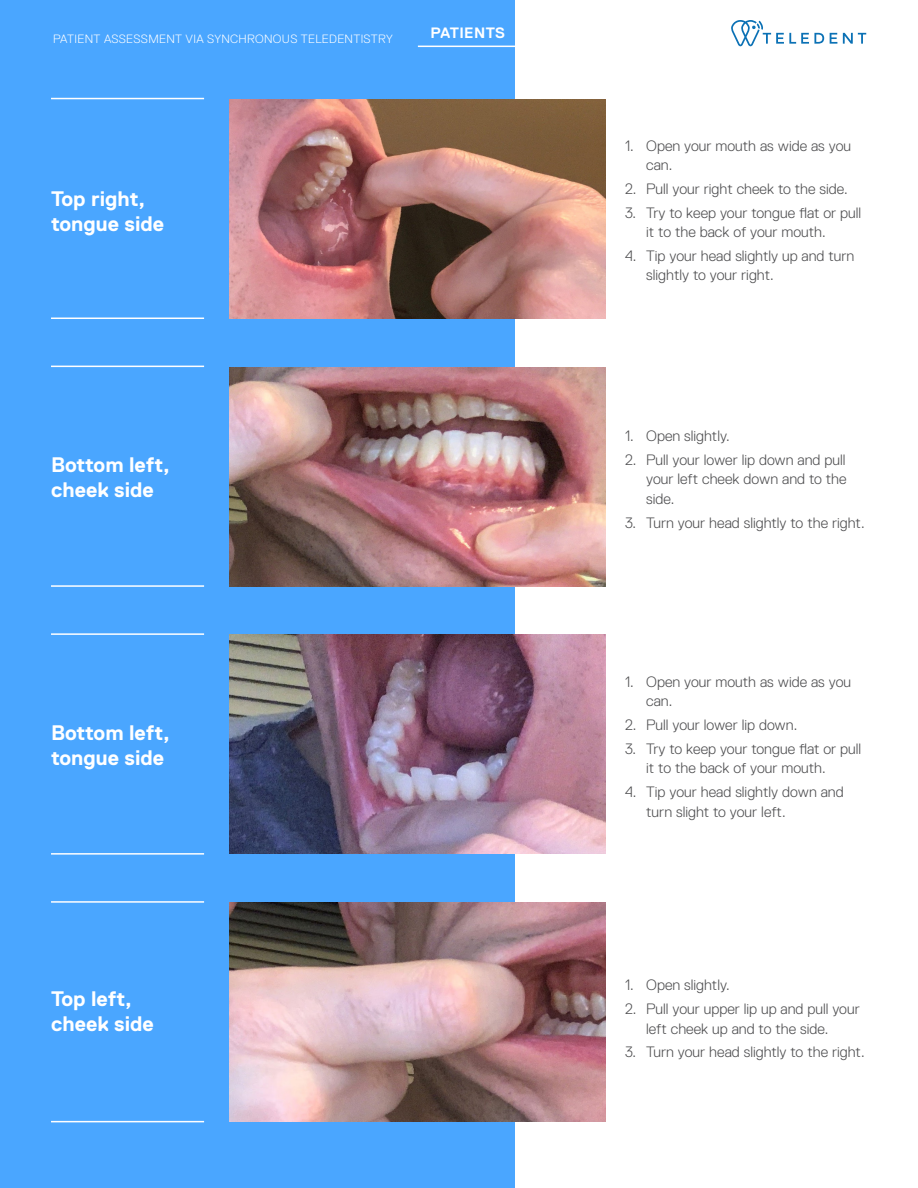
<style>
.page{position:relative;width:918px;height:1188px;background:#fff}
.page>*{position:absolute;margin:0;border:0;box-sizing:border-box;transform-origin:0 0}
.t1{font:700 21px/25.2px "Replica";color:#fff}
.t2{font:300 15px/19.5px "Replica";color:#4d4d4f}
.t3{font:700 15px "Replica";letter-spacing:.025em;color:#fff}
.t4{font:300 12px "Replica";letter-spacing:.025em;color:#fff}
</style>
<div class="page">
<div style="left:0;top:0;width:514px;height:1188px;background:#4aa6ff"></div>
<svg style="left:731px;top:20px;width:93px;height:26px"></svg>
<svg style="left:830px;top:33px;width:7px;height:11px"></svg>
<svg style="left:843px;top:33px;width:23px;height:11px"></svg>
<hr style="left:418px;top:46px;width:103px;height:1px;background:#fff">
<img style="left:230px;top:99px;width:376px;height:219px">
<hr style="left:51px;top:318px;width:153px;height:1px;background:#fff">
<hr style="left:51px;top:98px;width:153px;height:1px;background:#fff">
<img style="left:230px;top:367px;width:376px;height:219px">
<hr style="left:51px;top:585px;width:153px;height:2px;background:#fff">
<hr style="left:51px;top:366px;width:153px;height:1px;background:#fff">
<img style="left:230px;top:635px;width:376px;height:219px">
<hr style="left:51px;top:853px;width:153px;height:2px;background:#fff">
<hr style="left:51px;top:633px;width:153px;height:2px;background:#fff">
<img style="left:230px;top:903px;width:376px;height:219px">
<hr style="left:51px;top:1121px;width:153px;height:1px;background:#fff">
<hr style="left:51px;top:901px;width:153px;height:2px;background:#fff">
<p class="t4" style="left:53px;top:32px;width:341px">PATIENT ASSESSMENT VIA SYNCHRONOUS TELEDENTISTRY</p>
<p class="t3" style="left:431px;top:24px;width:76px">PATIENTS</p>
<p class="t1" style="left:51px;top:186px;width:115px">Top right, tongue side</p>
<p class="t1" style="left:51px;top:452px;width:120px">Bottom left, cheek side</p>
<p class="t1" style="left:51px;top:720px;width:120px">Bottom left, tongue side</p>
<p class="t1" style="left:51px;top:986px;width:82px">Top left,</p>
<p class="t1" style="left:51px;top:1011px;width:104px">cheek side</p>
<p class="t2" style="left:646px;top:136px;width:206px;text-indent:-21px">1. Open your mouth as wide as you can.</p>
<p class="t2" style="left:625px;top:179px;width:224px">2. Pull your right cheek to the side.</p>
<p class="t2" style="left:646px;top:203px;width:216px;text-indent:-21px">3. Try to keep your tongue flat or pull it to the back of your mouth.</p>
<p class="t2" style="left:646px;top:246px;width:210px;text-indent:-21px">4. Tip your head slightly up and turn slightly to your right.</p>
<p class="t2" style="left:625px;top:426px;width:106px">1. Open slightly.</p>
<p class="t2" style="left:646px;top:450px;width:202px;text-align:justify;text-indent:-21px">2. Pull your lower lip down and pull your left cheek down and to the side.</p>
<p class="t2" style="left:625px;top:513px;width:241px">3. Turn your head slightly to the right.</p>
<p class="t2" style="left:646px;top:672px;width:206px;text-indent:-21px">1. Open your mouth as wide as you can.</p>
<p class="t2" style="left:625px;top:715px;width:174px">2. Pull your lower lip down.</p>
<p class="t2" style="left:646px;top:739px;width:216px;text-indent:-21px">3. Try to keep your tongue flat or pull it to the back of your mouth.</p>
<p class="t2" style="left:646px;top:782px;width:199px;text-indent:-21px">4. Tip your head slightly down and turn slight to your left.</p>
<p class="t2" style="left:625px;top:975px;width:106px">1. Open slightly.</p>
<p class="t2" style="left:646px;top:999px;width:215px;text-indent:-21px">2. Pull your upper lip up and pull your left cheek up and to the side.</p>
<p class="t2" style="left:625px;top:1042px;width:241px">3. Turn your head slightly to the right.</p>
</div>
